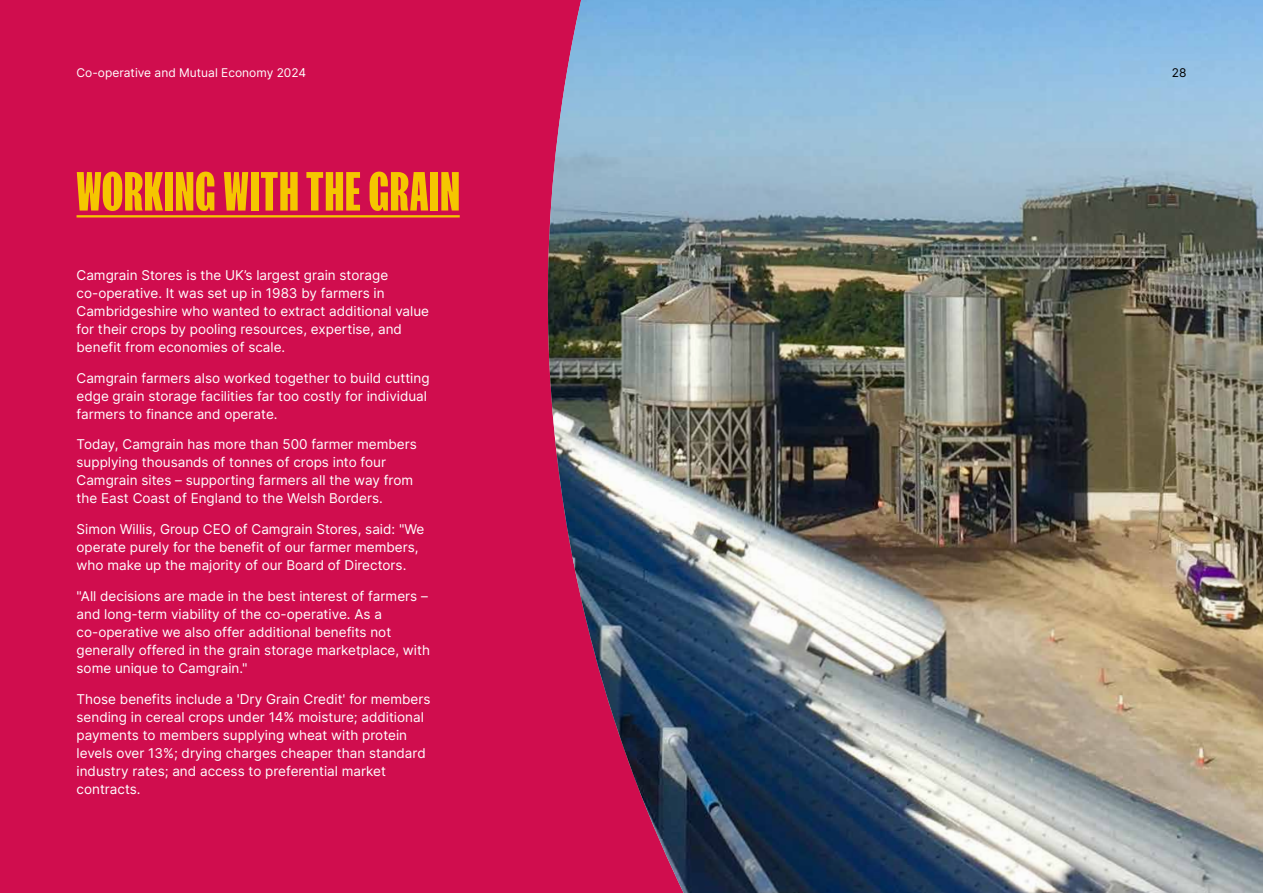
<style>
.page{position:relative;width:1263px;height:893px;background:#d00d4e}
.page>*{position:absolute;margin:0;border:0;box-sizing:border-box;transform-origin:0 0}
.t1{font:700 51px "FK Screamer";letter-spacing:.025em;color:#f5c600}
.t2{font:13.5px/18px "Inter";color:#fff}
.t3{font:12px "Inter";color:#fff}
.t4{font:12px "Inter";color:#000}
</style>
<div class="page">
<hr style="left:77px;top:215px;width:383px;height:2px;background:#f5c600">
<img style="left:547px;top:0;width:716px;height:893px">
<p class="t3" style="left:77px;top:63px;width:231px">Co-operative and Mutual Economy 2024</p>
<p class="t4" style="left:1172px;top:63px;width:16px">28</p>
<h1 class="t1" style="left:77px;top:161px;width:385px">WORKING WITH THE GRAIN</h1>
<p class="t2" style="left:77px;top:266px;width:354px">Camgrain Stores is the UK’s largest grain storage co-operative. It was set up in 1983 by farmers in Cambridgeshire who wanted to extract additional value for their crops by pooling resources, expertise, and benefit from economies of scale.</p>
<p class="t2" style="left:77px;top:368px;width:355px">Camgrain farmers also worked together to build cutting edge grain storage facilities far too costly for individual farmers to finance and operate.</p>
<p class="t2" style="left:77px;top:435px;width:342px">Today, Camgrain has more than 500 farmer members supplying thousands of tonnes of crops into four Camgrain sites – supporting farmers all the way from the East Coast of England to the Welsh Borders.</p>
<p class="t2" style="left:77px;top:520px;width:349px">Simon Willis, Group CEO of Camgrain Stores, said: "We operate purely for the benefit of our farmer members, who make up the majority of our Board of Directors.</p>
<p class="t2" style="left:77px;top:587px;width:355px">"All decisions are made in the best interest of farmers – and long-term viability of the co-operative. As a co-operative we also offer additional benefits not generally offered in the grain storage marketplace, with some unique to Camgrain."</p>
<p class="t2" style="left:77px;top:689px;width:355px">Those benefits include a 'Dry Grain Credit' for members sending in cereal crops under 14% moisture; additional payments to members supplying wheat with protein levels over 13%; drying charges cheaper than standard industry rates; and access to preferential market contracts.</p>
</div>
